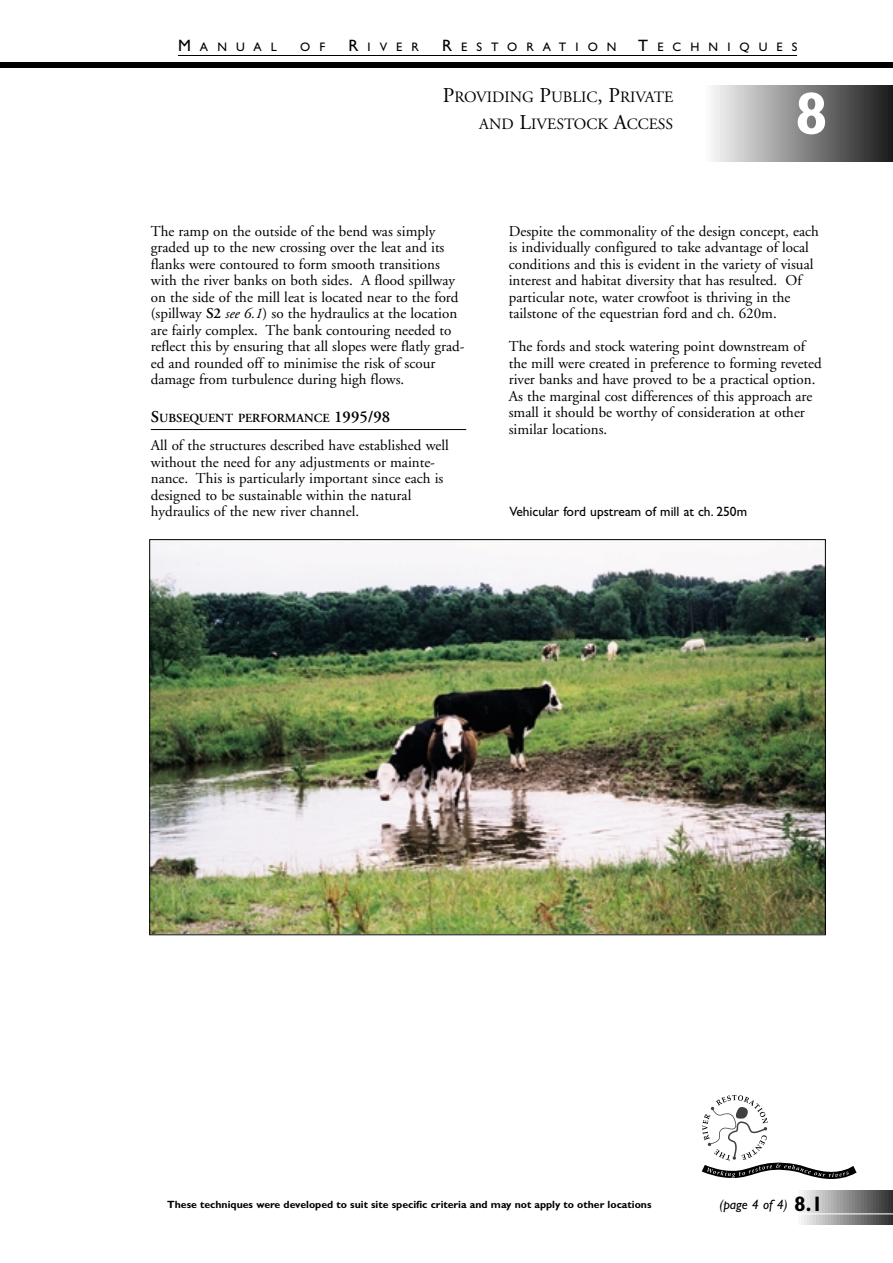
<style>
.page{position:relative;width:893px;height:1263px;background:#fff}
.page>*{position:absolute;margin:0;border:0;box-sizing:border-box;transform-origin:0 0}
.t1{font:700 60px "Gill Sans";color:#fff}
.t2{font:15.75px/27px "Adobe Garamond";color:#000;text-align:right}
.t3{font:15px/16.5px "Adobe Garamond";color:#000}
.t4{font:13.5px "Gill Sans";color:#000}
.t5{font:italic 13.5px "Gill Sans";color:#000}
.t6{font:12.3px "Gill Sans";letter-spacing:.735em;color:#000}
.t7{font:600 12.3px "Adobe Garamond";color:#000}
.t8{font:700 10.5px "Gill Sans";color:#000}
.s1{font-size:16.5px}
.s2{font-size:21px}
.s3{font-weight:600}
.s4{font-style:italic}
.s5{font-weight:700;font-style:normal;font-size:21px}
</style>
<div class="page">
<hr style="left:705px;top:85px;width:3px;height:77px;background:#fbfbfb">
<hr style="left:708px;top:85px;width:3px;height:77px;background:#f8f8f8">
<hr style="left:711px;top:85px;width:3px;height:77px;background:#f4f4f4">
<hr style="left:714px;top:85px;width:3px;height:77px;background:#f0f0f0">
<hr style="left:717px;top:85px;width:3px;height:77px;background:#ededed">
<hr style="left:720px;top:85px;width:3px;height:77px;background:#e9e9e9">
<hr style="left:723px;top:85px;width:3px;height:77px;background:#e6e6e6">
<hr style="left:726px;top:85px;width:3px;height:77px;background:#e2e2e2">
<hr style="left:729px;top:85px;width:3px;height:77px;background:#dedede">
<hr style="left:732px;top:85px;width:3px;height:77px;background:#dbdbdb">
<hr style="left:735px;top:85px;width:3px;height:77px;background:#d7d7d7">
<hr style="left:738px;top:85px;width:3px;height:77px;background:#d3d3d3">
<hr style="left:741px;top:85px;width:3px;height:77px;background:#d0d0d0">
<hr style="left:744px;top:85px;width:3px;height:77px;background:#ccc">
<hr style="left:747px;top:85px;width:3px;height:77px;background:#c8c8c8">
<hr style="left:750px;top:85px;width:3px;height:77px;background:#c5c5c5">
<hr style="left:753px;top:85px;width:3px;height:77px;background:#c1c1c1">
<hr style="left:756px;top:85px;width:3px;height:77px;background:#bdbdbd">
<hr style="left:759px;top:85px;width:3px;height:77px;background:#bababa">
<hr style="left:762px;top:85px;width:3px;height:77px;background:#b6b6b6">
<hr style="left:765px;top:85px;width:3px;height:77px;background:#b2b2b2">
<hr style="left:768px;top:85px;width:3px;height:77px;background:#afafaf">
<hr style="left:771px;top:85px;width:3px;height:77px;background:#ababab">
<hr style="left:774px;top:85px;width:3px;height:77px;background:#a8a8a8">
<hr style="left:777px;top:85px;width:3px;height:77px;background:#a4a4a4">
<hr style="left:780px;top:85px;width:3px;height:77px;background:#a0a0a0">
<hr style="left:783px;top:85px;width:3px;height:77px;background:#9d9d9d">
<hr style="left:786px;top:85px;width:3px;height:77px;background:#999">
<hr style="left:789px;top:85px;width:3px;height:77px;background:#959595">
<hr style="left:792px;top:85px;width:3px;height:77px;background:#929292">
<hr style="left:795px;top:85px;width:3px;height:77px;background:#8e8e8e">
<hr style="left:798px;top:85px;width:3px;height:77px;background:#8a8a8a">
<hr style="left:801px;top:85px;width:3px;height:77px;background:#878787">
<hr style="left:804px;top:85px;width:3px;height:77px;background:#838383">
<hr style="left:807px;top:85px;width:3px;height:77px;background:#7f7f7f">
<hr style="left:810px;top:85px;width:3px;height:77px;background:#7c7c7c">
<hr style="left:813px;top:85px;width:3px;height:77px;background:#787878">
<hr style="left:816px;top:85px;width:3px;height:77px;background:#757575">
<hr style="left:819px;top:85px;width:3px;height:77px;background:#717171">
<hr style="left:822px;top:85px;width:3px;height:77px;background:#6d6d6d">
<hr style="left:825px;top:85px;width:3px;height:77px;background:#6a6a6a">
<hr style="left:828px;top:85px;width:3px;height:77px;background:#666">
<hr style="left:831px;top:85px;width:3px;height:77px;background:#626262">
<hr style="left:834px;top:85px;width:3px;height:77px;background:#5f5f5f">
<hr style="left:837px;top:85px;width:3px;height:77px;background:#5b5b5b">
<hr style="left:840px;top:85px;width:3px;height:77px;background:#575757">
<hr style="left:843px;top:85px;width:3px;height:77px;background:#545454">
<hr style="left:846px;top:85px;width:3px;height:77px;background:#505050">
<hr style="left:849px;top:85px;width:3px;height:77px;background:#4c4c4c">
<hr style="left:852px;top:85px;width:3px;height:77px;background:#494949">
<hr style="left:855px;top:85px;width:2px;height:77px;background:#454545">
<hr style="left:857px;top:85px;width:3px;height:77px;background:#424242">
<hr style="left:860px;top:85px;width:3px;height:77px;background:#3e3e3e">
<hr style="left:863px;top:85px;width:3px;height:77px;background:#3a3a3a">
<hr style="left:866px;top:85px;width:3px;height:77px;background:#373737">
<hr style="left:869px;top:85px;width:3px;height:77px;background:#333">
<hr style="left:872px;top:85px;width:3px;height:77px;background:#2f2f2f">
<hr style="left:875px;top:85px;width:3px;height:77px;background:#2c2c2c">
<hr style="left:878px;top:85px;width:3px;height:77px;background:#282828">
<hr style="left:881px;top:85px;width:3px;height:77px;background:#242424">
<hr style="left:884px;top:85px;width:3px;height:77px;background:#212121">
<hr style="left:887px;top:85px;width:3px;height:77px;background:#1d1d1d">
<hr style="left:890px;top:85px;width:2px;height:77px;background:#1a1a1a">
<svg style="left:801px;top:1224px;width:91px;height:1px"></svg>
<hr style="left:798px;top:1191px;width:3px;height:33px;background:#f8f8f8">
<hr style="left:801px;top:1191px;width:3px;height:33px;background:#f2f2f2">
<hr style="left:804px;top:1191px;width:3px;height:33px;background:#ebebeb">
<hr style="left:807px;top:1191px;width:3px;height:33px;background:#e5e5e5">
<hr style="left:810px;top:1191px;width:3px;height:33px;background:#dedede">
<hr style="left:813px;top:1191px;width:3px;height:33px;background:#d8d8d8">
<hr style="left:816px;top:1191px;width:3px;height:33px;background:#d1d1d1">
<hr style="left:819px;top:1191px;width:3px;height:33px;background:#cbcbcb">
<hr style="left:822px;top:1191px;width:3px;height:33px;background:#c4c4c4">
<hr style="left:825px;top:1191px;width:3px;height:33px;background:#bebebe">
<hr style="left:828px;top:1191px;width:3px;height:33px;background:#b7b7b7">
<hr style="left:831px;top:1191px;width:3px;height:33px;background:#b1b1b1">
<hr style="left:834px;top:1191px;width:3px;height:33px;background:#aaa">
<hr style="left:837px;top:1191px;width:3px;height:33px;background:#a3a3a3">
<hr style="left:840px;top:1191px;width:3px;height:33px;background:#9d9d9d">
<hr style="left:843px;top:1191px;width:3px;height:33px;background:#969696">
<hr style="left:846px;top:1191px;width:3px;height:33px;background:#909090">
<hr style="left:849px;top:1191px;width:3px;height:33px;background:#898989">
<hr style="left:852px;top:1191px;width:3px;height:33px;background:#838383">
<hr style="left:855px;top:1191px;width:3px;height:33px;background:#7c7c7c">
<hr style="left:858px;top:1191px;width:3px;height:33px;background:#767676">
<hr style="left:861px;top:1191px;width:3px;height:33px;background:#6f6f6f">
<hr style="left:864px;top:1191px;width:3px;height:33px;background:#696969">
<hr style="left:867px;top:1191px;width:2px;height:33px;background:#626262">
<hr style="left:869px;top:1191px;width:3px;height:33px;background:#5c5c5c">
<hr style="left:872px;top:1191px;width:3px;height:33px;background:#555">
<hr style="left:875px;top:1191px;width:3px;height:33px;background:#4e4e4e">
<hr style="left:878px;top:1191px;width:3px;height:33px;background:#484848">
<hr style="left:881px;top:1191px;width:3px;height:33px;background:#414141">
<hr style="left:884px;top:1191px;width:3px;height:33px;background:#3b3b3b">
<hr style="left:887px;top:1191px;width:3px;height:33px;background:#343434">
<hr style="left:890px;top:1191px;width:2px;height:33px;background:#2e2e2e">
<hr style="left:719px;top:1213px;width:173px;height:1px;background:#fff">
<svg style="left:701px;top:1095px;width:155px;height:84px"></svg>
<hr style="left:178px;top:55px;width:619px;height:1px;background:#000">
<div style="left:0;top:62px;width:892px;height:6px;background:#000"></div>
<hr style="left:151px;top:429px;width:315px;height:1px;background:#000">
<img style="left:151px;top:541px;width:672px;height:392px">
<p class="t6" style="left:178px;top:43px;width:100px"><span class="s1">M</span>ANUAL</p>
<p class="t6" style="left:300px;top:43px;width:27px">O F</p>
<p class="t6" style="left:348px;top:43px;width:72px"><span class="s1">R</span>IVER</p>
<p class="t6" style="left:442px;top:43px;width:176px"><span class="s1">R</span>ESTORATION</p>
<p class="t6" style="left:638px;top:43px;width:161px"><span class="s1">T</span>ECHNIQUES</p>
<p class="t2" style="left:443px;top:85px;width:232px"><span class="s2">P</span>ROVIDING <span class="s2">P</span>UBLIC<span class="s2">, P</span>RIVATE<br>AND <span class="s2">L</span>IVESTOCK <span class="s2">A</span>CCESS</p>
<h1 class="t1" style="left:794px;top:93px;width:35px">8</h1>
<p class="t3" style="left:151px;top:224px;width:315px">The ramp on the outside of the bend was simply graded up to the new crossing over the leat and its flanks were contoured to form smooth transitions with the river banks on both sides. A flood spillway on the side of the mill leat is located near to the ford (spillway <span class="s3">S2</span> <span class="s4">see 6.1</span>) so the hydraulics at the location are fairly complex. The bank contouring needed to reflect this by ensuring that all slopes were flatly grad&shy;ed and rounded off to minimise the risk of scour damage from turbulence during high flows.</p>
<p class="t7" style="left:151px;top:414px;width:241px"><span class="s1">S</span>UBSEQUENT PERFORMANCE <span class="s1">1995/98</span></p>
<p class="t3" style="left:151px;top:439px;width:299px">All of the structures described have established well without the need for any adjustments or mainte&shy;nance. This is particularly important since each is designed to be sustainable within the natural hydraulics of the new river channel.</p>
<p class="t3" style="left:509px;top:224px;width:311px">Despite the commonality of the design concept, each is individually configured to take advantage of local conditions and this is evident in the variety of visual interest and habitat diversity that has resulted. Of particular note, water crowfoot is thriving in the tailstone of the equestrian ford and ch. 620m.</p>
<p class="t3" style="left:509px;top:340px;width:314px">The fords and stock watering point downstream of the mill were created in preference to forming reveted river banks and have proved to be a practical option.<br>As the marginal cost differences of this approach are small it should be worthy of consideration at other similar locations.</p>
<p class="t4" style="left:509px;top:507px;width:239px">Vehicular ford upstream of mill at ch. 250m</p>
<p class="t8" style="left:167px;top:1200px;width:486px">These techniques were developed to suit site specific criteria and may not apply to other locations</p>
<p class="t5" style="left:719px;top:1200px;width:105px">(page 4 of 4) <span class="s5">8.1</span></p>
</div>
